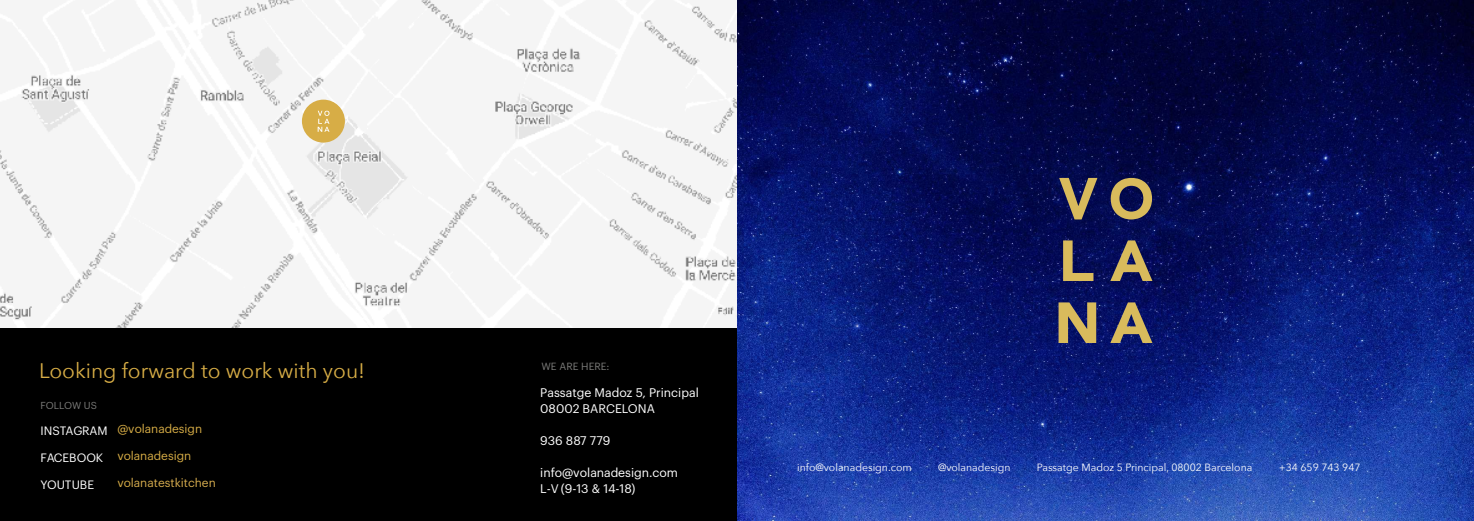
<style>
.page{position:relative;width:1474px;height:521px;background:#fff}
.page>*{position:absolute;margin:0;border:0;box-sizing:border-box;transform-origin:0 0}
.t1{font:21px "Avenir Next";color:#d7ad46}
.t2{font:12.25px/15.9px "Graphik";color:#fff}
.t3{font:11.9px "Graphik";color:#d7ad46}
.t4{font:11.9px "Graphik";color:#fff}
.t5{font:11.9px "Graphik";color:#d6ac4e}
.t6{font:10.5px "Avenir Next";color:#fff}
.t7{font:10.24px "Graphik";color:#7b7b79}
.t8{font:9.89px "Graphik";color:#7b7b79}
.s1{color:#d7ad46}
</style>
<div class="page">
<div style="left:0;top:0;width:737px;height:521px;background:#000"></div>
<img style="left:737px;top:0;width:736px;height:521px">
<svg style="left:1058px;top:176px;width:40px;height:44px;background:#544d56"></svg>
<svg style="left:1109px;top:177px;width:43px;height:43px;background:#695e55"></svg>
<svg style="left:1062px;top:239px;width:32px;height:43px"></svg>
<svg style="left:1108px;top:239px;width:45px;height:43px;background:#59515a"></svg>
<svg style="left:1057px;top:301px;width:40px;height:43px;background:#867860"></svg>
<svg style="left:1108px;top:301px;width:45px;height:43px;background:#5a5463"></svg>
<img style="left:0;top:0;width:737px;height:327px">
<div style="left:302px;top:100px;width:43px;height:43px;background:#d7ad46;border-radius:50%"></div>
<svg style="left:318px;top:111px;width:11px;height:21px"></svg>
<h1 class="t1" style="left:39px;top:353px;width:327px">Looking forward to work with you!</h1>
<p class="t8" style="left:40px;top:397px;width:58px">FOLLOW US</p>
<p class="t4" style="left:40px;top:422px;width:69px">INSTAGRAM</p>
<p class="t4" style="left:40px;top:449px;width:64px">FACEBOOK</p>
<p class="t4" style="left:40px;top:476px;width:55px">YOUTUBE</p>
<p class="t3" style="left:117px;top:420px;width:86px">@volanadesign</p>
<p class="t3" style="left:117px;top:447px;width:75px">volanadesign</p>
<p class="t5" style="left:117px;top:474px;width:100px"><span class="s1">vo</span>lanatestkitchen</p>
<p class="t7" style="left:541px;top:358px;width:70px">WE ARE HERE:</p>
<p class="t2" style="left:540px;top:384px;width:160px">Passatge Madoz 5, Principal<br>08002 BARCELONA</p>
<p class="t2" style="left:540px;top:432px;width:72px">936 887 779</p>
<p class="t2" style="left:540px;top:464px;width:139px">info@volanadesign.com<br>L-V (9-13 &amp; 14-18)</p>
<p class="t6" style="left:797px;top:458px;width:116px">info@volanadesign.com</p>
<p class="t6" style="left:938px;top:458px;width:74px">@volanadesign</p>
<p class="t6" style="left:1036px;top:458px;width:217px">Passatge Madoz 5 Principal, 08002 Barcelona</p>
<p class="t6" style="left:1278px;top:458px;width:83px">+34 659 743 947</p>
</div>
